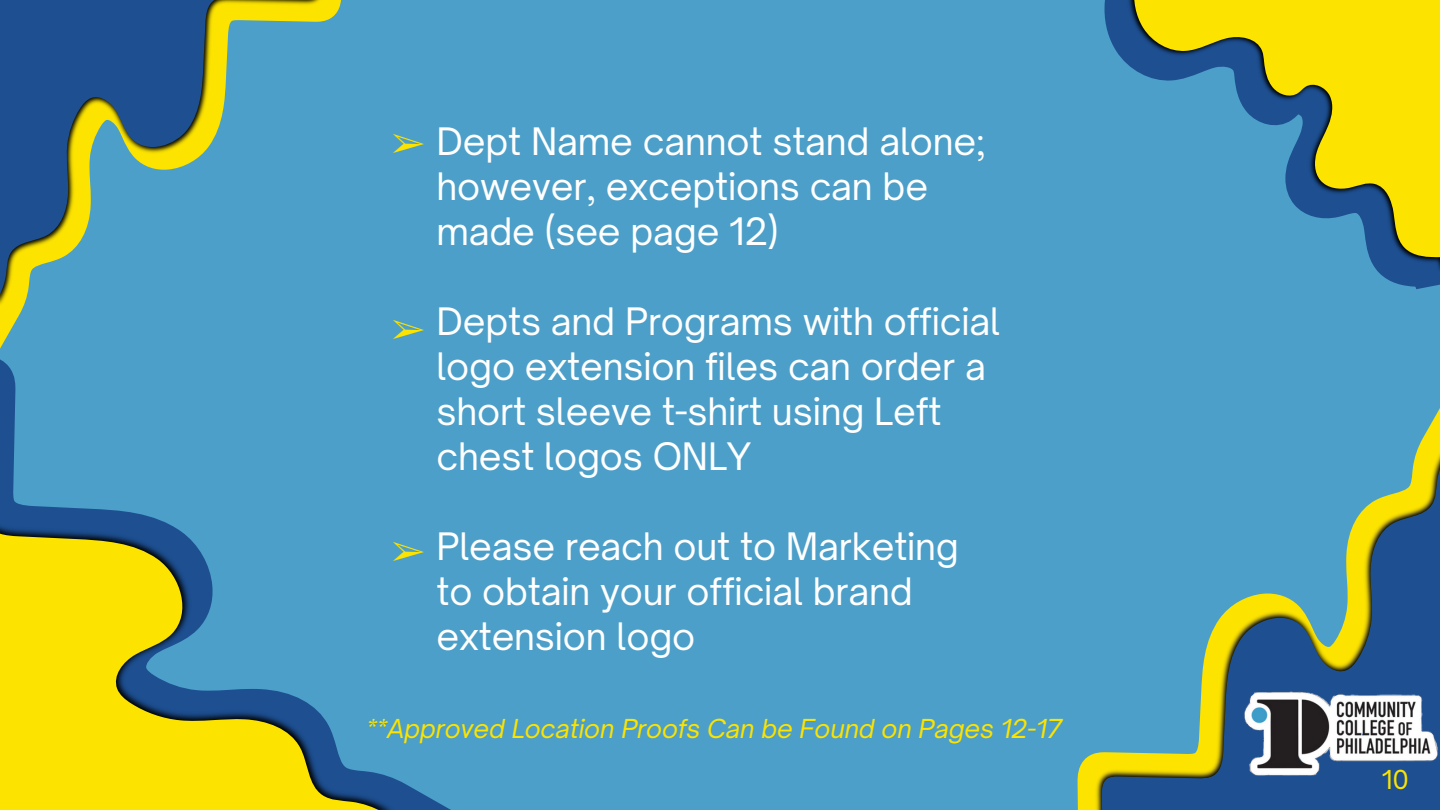
<style>
.page{position:relative;width:1440px;height:810px;background:#4c9fc8}
.page>*{position:absolute;margin:0;border:0;box-sizing:border-box;transform-origin:0 0}
.t1{font:36.2px/45px "Open Sauce One";letter-spacing:-.005em;color:#fff}
.t2{font:36.2px "Free Serif";color:#fce300}
.t3{font:italic 25px "Open Sauce One";letter-spacing:-.005em;color:#fce300}
.t4{font:25px "Open Sauce One";color:#fce300}
</style>
<div class="page">
<img style="left:0;top:360px;width:451px;height:450px">
<svg style="left:0;top:385px;width:383px;height:425px"></svg>
<img style="left:1077px;top:408px;width:363px;height:402px">
<svg style="left:1102px;top:456px;width:338px;height:354px"></svg>
<img style="left:1104px;top:0;width:336px;height:289px">
<svg style="left:1133px;top:0;width:307px;height:269px"></svg>
<img style="left:0;top:0;width:341px;height:360px">
<svg style="left:0;top:0;width:319px;height:298px"></svg>
<img style="left:1243px;top:689px;width:197px;height:90px">
<p class="t2" style="left:392px;top:124px;width:35px">➢</p>
<p class="t1" style="left:436px;top:118px;width:551px">Dept Name cannot stand alone; however, exceptions can be made (see page 12)</p>
<h1 class="t2" style="left:392px;top:309px;width:35px">➢</h1>
<p class="t1" style="left:436px;top:298px;width:565px">Depts and Programs with official logo extension files can order a short sleeve t-shirt using Left chest logos ONLY</p>
<h1 class="t2" style="left:392px;top:531px;width:35px">➢</h1>
<h1 class="t1" style="left:436px;top:523px;width:524px">Please reach out to Marketing to obtain your official brand extension logo</h1>
<p class="t3" style="left:367px;top:713px;width:697px">**Approved Location Proofs Can be Found on Pages 12-17</p>
<p class="t4" style="left:1382px;top:764px;width:29px">10</p>
</div>
